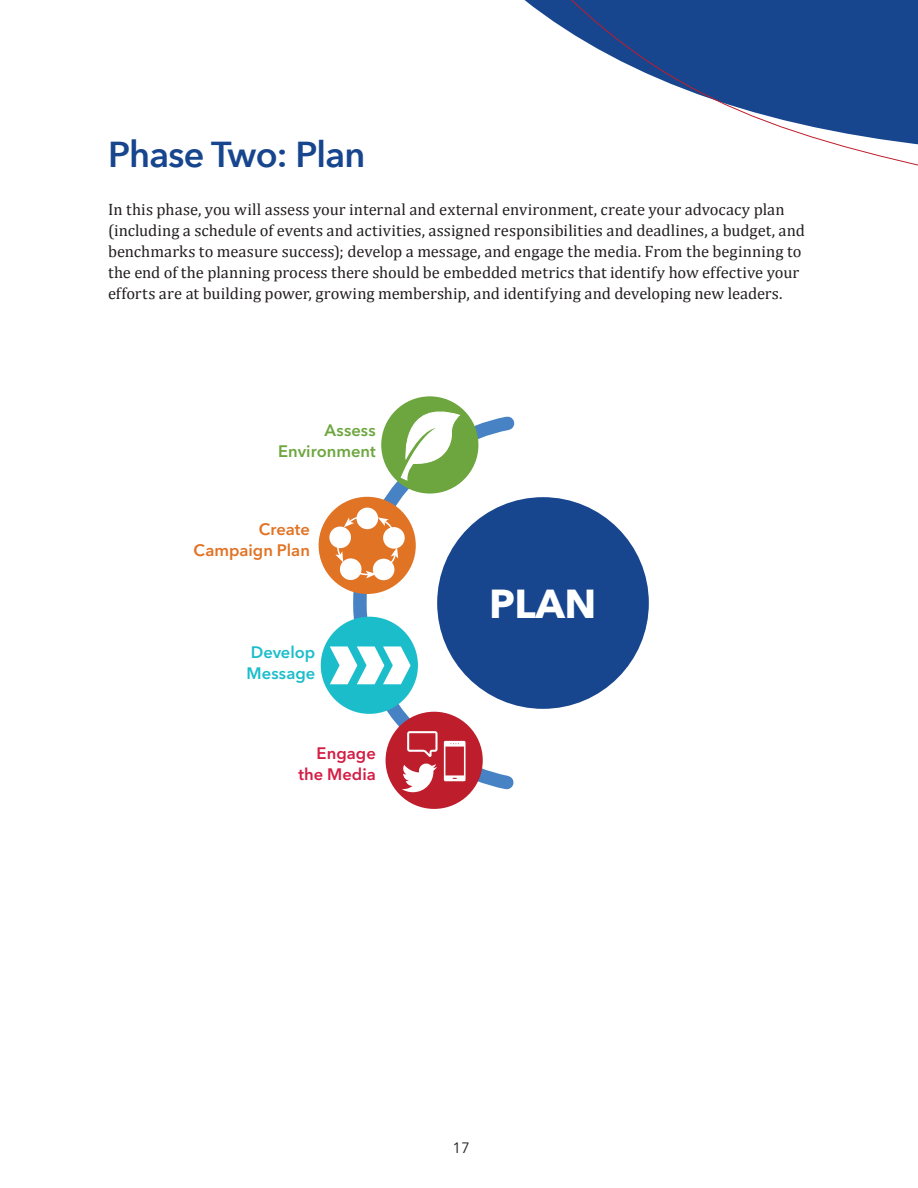
<style>
.page{position:relative;width:918px;height:1188px;background:#fff}
.page>*{position:absolute;margin:0;border:0;box-sizing:border-box;transform-origin:0 0}
.HEAD{font:700 40.35px "Avenir Next";color:#fff}
.HEAD-2{font:600 36px "Avenir Next";letter-spacing:-.02em;color:#17468e}
.HEAD-3{font:16.5px/21px "Cambria";color:#231f20}
.Text{font:600 16.5px/21px "Avenir Next LT Pro";color:#e17325;text-align:right}
.Text-2{font:600 16.5px/21px "Avenir Next LT Pro";color:#6da63f;text-align:right}
.Text-3{font:600 16.5px/21px "Avenir Next LT Pro";color:#1cbdcb}
.Text-4{font:600 16.5px/21px "Avenir Next LT Pro";color:#d41d45;text-align:right}
.t1{font:15px "Avenir Next";color:#231f20}
</style>
<div class="page">
<svg style="left:524px;top:0;width:394px;height:166px"></svg>
<div style="left:437px;top:497px;width:212px;height:212px;background:#17468e;border-radius:50%"></div>
<svg style="left:346px;top:408px;width:177px;height:390px"></svg>
<div style="left:381px;top:396px;width:97px;height:98px;background:#6da63f;border-radius:50%"></div>
<div style="left:319px;top:497px;width:97px;height:97px;background:#e17325;border-radius:50%"></div>
<div style="left:321px;top:617px;width:97px;height:97px;background:#1cbdcb;border-radius:50%"></div>
<div style="left:386px;top:712px;width:97px;height:97px;background:#be1d2c;border-radius:50%"></div>
<svg style="left:400px;top:397px;width:60px;height:84px"></svg>
<div style="left:329px;top:527px;width:22px;height:21px;background:#fff;border-radius:50%"></div>
<div style="left:357px;top:508px;width:21px;height:21px;background:#fff;border-radius:50%"></div>
<div style="left:383px;top:527px;width:22px;height:22px;background:#fff;border-radius:50%"></div>
<div style="left:373px;top:559px;width:21px;height:21px;background:#fff;border-radius:50%"></div>
<div style="left:340px;top:558px;width:22px;height:22px;background:#fff;border-radius:50%"></div>
<svg style="left:344px;top:515px;width:17px;height:12px"></svg>
<svg style="left:378px;top:517px;width:18px;height:18px"></svg>
<svg style="left:335px;top:547px;width:8px;height:15px"></svg>
<svg style="left:357px;top:569px;width:19px;height:9px"></svg>
<svg style="left:386px;top:547px;width:12px;height:21px"></svg>
<svg style="left:402px;top:764px;width:35px;height:28px"></svg>
<svg style="left:444px;top:741px;width:22px;height:40px"></svg>
<svg style="left:407px;top:731px;width:31px;height:26px"></svg>
<svg style="left:330px;top:646px;width:81px;height:38px"></svg>
<p class="HEAD-2" style="left:108px;top:124px;width:259px">Phase Two: Plan</p>
<p class="HEAD-3" style="left:108px;top:199px;width:699px">In this phase, you will assess your internal and external environment, create your advocacy plan (including a schedule of events and activities, assigned responsibilities and deadlines, a budget, and benchmarks to measure success); develop a message, and engage the media. From the beginning to the end of the planning process there should be embedded metrics that identify how effective your efforts are at building power, growing membership, and identifying and developing new leaders.</p>
<p class="Text-2" style="left:278px;top:420px;width:99px">Assess<br>Environment</p>
<p class="Text" style="left:194px;top:519px;width:118px">Create<br>Campaign Plan</p>
<p class="Text-3" style="left:247px;top:642px;width:70px">Develop<br>Message</p>
<p class="Text-4" style="left:298px;top:742px;width:79px">Engage the Media</p>
<p class="HEAD" style="left:489px;top:569px;width:109px">PLAN</p>
<p class="t1" style="left:452px;top:1135px;width:19px">17</p>
</div>
